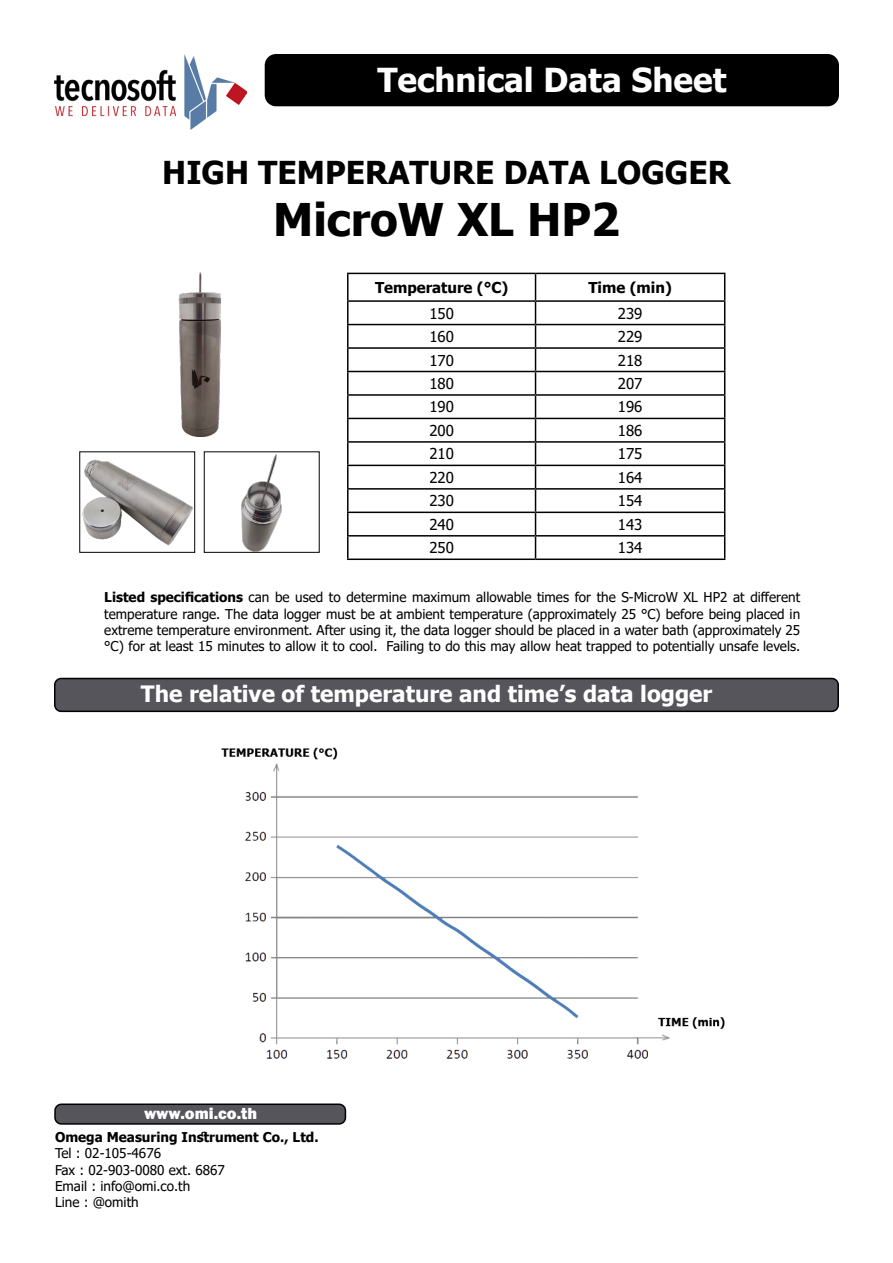
<style>
.page{position:relative;width:893px;height:1263px;background:#fff}
.page>*{position:absolute;margin:0;border:0;box-sizing:border-box;transform-origin:0 0}
.t1{font:700 45px "Tahoma";color:#000}
.t2{font:700 33px "Tahoma";color:#fff}
.t3{font:700 31.5px "Tahoma";color:#000}
.t4{font:700 22.5px "Tahoma";color:#fff}
.t5{font:800 16.5px "Franklin Gothic";color:#fff}
.t6{font:15px "Tahoma";color:#000}
.t7{font:700 15px "Tahoma";color:#000}
.t8{font:13.5px/16.2px "Tahoma";color:#000;text-align:justify}
.t9{font:700 13.5px "Tahoma";color:#000}
.s1{font-weight:700}
</style>
<div class="page">
<div style="left:265px;top:54px;width:574px;height:52px;background:#000;border-radius:11px"></div>
<img style="left:55px;top:54px;width:192px;height:75px">
<img style="left:179px;top:273px;width:41px;height:163px">
<hr style="left:347px;top:273px;width:188px;height:1px;background:#000">
<hr style="left:536px;top:273px;width:189px;height:1px;background:#000">
<hr style="left:347px;top:300px;width:188px;height:2px;background:#000">
<hr style="left:536px;top:300px;width:189px;height:2px;background:#000">
<hr style="left:347px;top:324px;width:188px;height:1px;background:#000">
<hr style="left:536px;top:324px;width:189px;height:1px;background:#000">
<hr style="left:347px;top:347px;width:188px;height:2px;background:#000">
<hr style="left:536px;top:347px;width:189px;height:2px;background:#000">
<hr style="left:347px;top:371px;width:188px;height:1px;background:#000">
<hr style="left:536px;top:371px;width:189px;height:1px;background:#000">
<hr style="left:347px;top:394px;width:188px;height:2px;background:#000">
<hr style="left:536px;top:394px;width:189px;height:2px;background:#000">
<hr style="left:347px;top:418px;width:188px;height:1px;background:#000">
<hr style="left:536px;top:418px;width:189px;height:1px;background:#000">
<hr style="left:347px;top:441px;width:188px;height:2px;background:#000">
<hr style="left:536px;top:441px;width:189px;height:2px;background:#000">
<hr style="left:347px;top:465px;width:188px;height:1px;background:#000">
<hr style="left:536px;top:465px;width:189px;height:1px;background:#000">
<hr style="left:347px;top:488px;width:188px;height:2px;background:#000">
<hr style="left:536px;top:488px;width:189px;height:2px;background:#000">
<hr style="left:347px;top:512px;width:188px;height:1px;background:#000">
<hr style="left:536px;top:512px;width:189px;height:1px;background:#000">
<hr style="left:347px;top:535px;width:188px;height:1px;background:#000">
<svg style="left:347px;top:274px;width:1px;height:284px"></svg>
<hr style="left:536px;top:535px;width:189px;height:1px;background:#000">
<svg style="left:535px;top:274px;width:1px;height:284px"></svg>
<svg style="left:724px;top:274px;width:1px;height:284px"></svg>
<hr style="left:347px;top:558px;width:188px;height:2px;background:#000">
<hr style="left:536px;top:558px;width:189px;height:2px;background:#000">
<img style="left:221px;top:747px;width:504px;height:312px">
<div style="left:55px;top:678px;width:783px;height:33px;background:#55555b;border-radius:6px"></div>
<div style="left:54px;top:678px;width:785px;height:34px;border:2px solid #000;border-radius:6px"></div>
<div style="left:55px;top:1104px;width:290px;height:20px;background:#55555b;border-radius:6px"></div>
<div style="left:54px;top:1103px;width:292px;height:22px;border:2px solid #000;border-radius:6px"></div>
<img style="left:82px;top:459px;width:111px;height:87px">
<img style="left:241px;top:454px;width:41px;height:96px">
<p class="t2" style="left:377px;top:57px;width:351px">Technical Data Sheet</p>
<p class="t3" style="left:162px;top:150px;width:570px">HIGH TEMPERATURE DATA LOGGER</p>
<p class="t1" style="left:273px;top:188px;width:348px">MicroW XL HP2</p>
<p class="t7" style="left:375px;top:277px;width:135px">Temperature (°C)</p>
<p class="t7" style="left:588px;top:277px;width:85px">Time (min)</p>
<p class="t6" style="left:429px;top:303px;width:26px">150</p>
<p class="t6" style="left:618px;top:303px;width:26px">239</p>
<p class="t6" style="left:429px;top:326px;width:26px">160</p>
<p class="t6" style="left:618px;top:326px;width:26px">229</p>
<p class="t6" style="left:429px;top:350px;width:26px">170</p>
<p class="t6" style="left:618px;top:350px;width:26px">218</p>
<p class="t6" style="left:429px;top:373px;width:26px">180</p>
<p class="t6" style="left:618px;top:373px;width:26px">207</p>
<p class="t6" style="left:429px;top:397px;width:26px">190</p>
<p class="t6" style="left:618px;top:397px;width:26px">196</p>
<p class="t6" style="left:429px;top:420px;width:26px">200</p>
<p class="t6" style="left:618px;top:420px;width:26px">186</p>
<p class="t6" style="left:429px;top:444px;width:26px">210</p>
<p class="t6" style="left:618px;top:444px;width:26px">175</p>
<p class="t6" style="left:429px;top:467px;width:26px">220</p>
<p class="t6" style="left:618px;top:467px;width:26px">164</p>
<p class="t6" style="left:429px;top:491px;width:26px">230</p>
<p class="t6" style="left:618px;top:491px;width:26px">154</p>
<p class="t6" style="left:429px;top:514px;width:26px">240</p>
<p class="t6" style="left:618px;top:514px;width:26px">143</p>
<p class="t6" style="left:429px;top:538px;width:26px">250</p>
<p class="t6" style="left:618px;top:538px;width:26px">134</p>
<p class="t8" style="left:104px;top:590px;width:697px"><span class="s1">Listed specifications</span> can be used to determine maximum allowable times for the S-MicroW XL HP2 at different temperature range. The data logger must be at ambient temperature (approximately 25 °C) before being placed in extreme temperature environment. After using it, the data logger should be placed in a water bath (approximately 25 °C) for at least 15 minutes to allow it to cool. Failing to do this may allow heat trapped to potentially unsafe levels.</p>
<p class="t4" style="left:141px;top:678px;width:573px">The relative of temperature and time’s data logger</p>
<p class="t5" style="left:144px;top:1102px;width:115px">www.omi.co.th</p>
<p class="t9" style="left:55px;top:1128px;width:265px">Omega Measuring Instrument Co., Ltd.</p>
<p class="t8" style="left:55px;top:1146px;width:108px">Tel : 02-105-4676</p>
<p class="t8" style="left:55px;top:1162px;width:171px">Fax : 02-903-0080 ext. 6867</p>
<p class="t8" style="left:55px;top:1178px;width:137px">Email : info@omi.co.th</p>
<p class="t8" style="left:55px;top:1195px;width:85px">Line : @omith</p>
</div>
